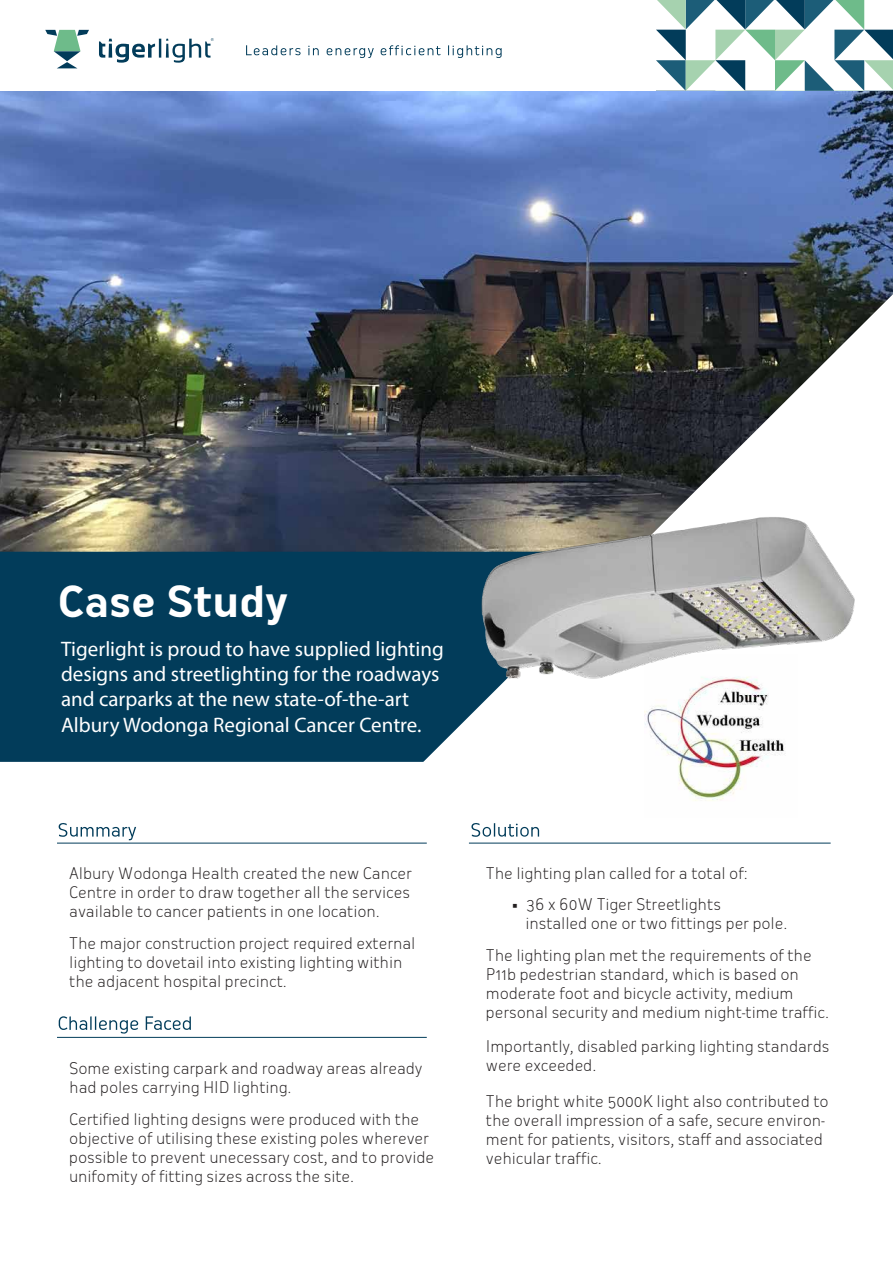
<style>
.page{position:relative;width:893px;height:1263px;background:#fff}
.page>*{position:absolute;margin:0;border:0;box-sizing:border-box;transform-origin:0 0}
.t1{font:700 42px "Oceania";letter-spacing:-.01em;color:#fff}
.t2{font:21px/25.2px "Myriad Pro";color:#fff}
.t3{font:300 15.75px/18.9px "Oceania";letter-spacing:-.01em;color:#231f20}
</style>
<div class="page">
<svg style="left:656px;top:0;width:237px;height:91px"></svg>
<svg style="left:99px;top:38px;width:115px;height:25px"></svg>
<svg style="left:45px;top:30px;width:44px;height:38px"></svg>
<svg style="left:246px;top:45px;width:55px;height:10px"></svg>
<svg style="left:308px;top:46px;width:11px;height:9px"></svg>
<svg style="left:327px;top:48px;width:47px;height:10px"></svg>
<svg style="left:381px;top:45px;width:59px;height:10px"></svg>
<svg style="left:448px;top:45px;width:54px;height:13px"></svg>
<svg style="left:58px;top:823px;width:78px;height:17px"></svg>
<hr style="left:57px;top:843px;width:370px;height:1px;background:#023c5a">
<svg style="left:471px;top:823px;width:68px;height:14px"></svg>
<hr style="left:469px;top:843px;width:362px;height:1px;background:#023c5a">
<svg style="left:59px;top:1016px;width:79px;height:17px"></svg>
<svg style="left:146px;top:1016px;width:45px;height:14px"></svg>
<hr style="left:57px;top:1037px;width:370px;height:1px;background:#023c5a">
<img style="left:0;top:91px;width:893px;height:461px">
<div style="left:0;top:552px;width:419px;height:210px;background:#023c5a"></div>
<svg style="left:419px;top:294px;width:474px;height:468px"></svg>
<img style="left:678px;top:777px;width:65px;height:24px">
<img style="left:429px;top:450px;width:464px;height:327px">
<h1 class="t1" style="left:58px;top:577px;width:231px">Case Study</h1>
<h2 class="t2" style="left:61px;top:636px;width:384px">Tigerlight is proud to have supplied lighting designs and streetlighting for the roadways and carparks at the new state-of-the-art Albury Wodonga Regional Cancer Centre.</h2>
<p class="t3" style="left:69px;top:863px;width:344px">Albury Wodonga Health created the new Cancer<br>Centre in order to draw together all the services available to cancer patients in one location.</p>
<p class="t3" style="left:69px;top:934px;width:348px">The major construction project required external lighting to dovetail into existing lighting within the adjacent hospital precinct.</p>
<p class="t3" style="left:69px;top:1059px;width:355px">Some existing carpark and roadway areas already had poles carrying HID lighting.</p>
<p class="t3" style="left:69px;top:1110px;width:366px">Certified lighting designs were produced with the objective of utilising these existing poles wherever possible to prevent unecessary cost, and to provide unifomity of fitting sizes across the site.</p>
<p class="t3" style="left:486px;top:863px;width:263px">The lighting plan called for a total of:</p>
<p class="t3" style="left:525px;top:894px;width:263px;text-indent:-14px">• 36 x 60W Tiger Streetlights<br>installed one or two fittings per pole.</p>
<p class="t3" style="left:486px;top:946px;width:345px">The lighting plan met the requirements of the P11b pedestrian standard, which is based on moderate foot and bicycle activity, medium personal security and medium night-time traffic.</p>
<p class="t3" style="left:486px;top:1036px;width:345px">Importantly, disabled parking lighting standards were exceeded.</p>
<p class="t3" style="left:486px;top:1092px;width:344px">The bright white 5000K light also contributed to the overall impression of a safe, secure environ&shy;ment for patients, visitors, staff and associated vehicular traffic.</p>
</div>
